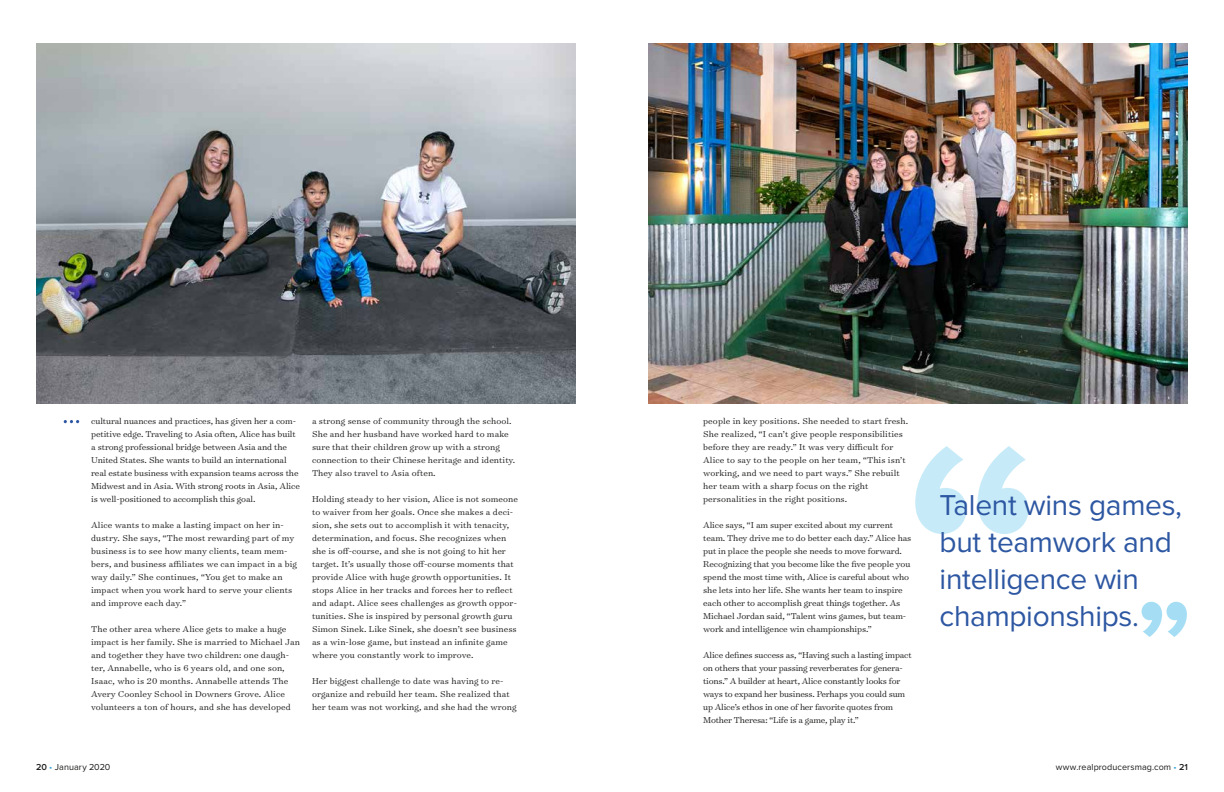
<style>
.page{position:relative;width:1224px;height:792px;background:#fff}
.page>*{position:absolute;margin:0;border:0;box-sizing:border-box;transform-origin:0 0}
.t1{font:700 305.5px "Proxima Nova";color:#1daee4}
.t2{font:700 122.4px "Proxima Nova";color:#1daee4}
.t3{font:29.9px/37.2px "Proxima Nova";letter-spacing:-.01em;color:#2d57a2}
.t4{font:300 9.8px/13px "Surveyor Text";letter-spacing:.01em;color:#1c1b1a}
.t5{font:300 9.8px/13px "Surveyor Text";letter-spacing:-.01em;color:#1c1b1a}
.t6{font:300 9.8px/13px "Surveyor Text";letter-spacing:-.02em;color:#1c1b1a}
.t7{font:9px "Proxima Nova";letter-spacing:.01em;color:#1c1b1a}
.s1{font-weight:600}
.s2{color:#2ea5dc}
</style>
<div class="page">
<img style="left:36px;top:44px;width:540px;height:360px">
<img style="left:648px;top:44px;width:540px;height:360px">
<svg style="left:64px;top:420px;width:15px;height:3px"></svg>
<p class="t5" style="left:91px;top:414px;width:210px">cultural nuances and practices, has given her a com&shy;petitive edge. Traveling to Asia often, Alice has built a strong professional bridge between Asia and the United States. She wants to build an international real estate business with expansion teams across the Midwest and in Asia. With strong roots in Asia, Alice is well-positioned to accomplish this goal.</p>
<p class="t4" style="left:91px;top:518px;width:207px">Alice wants to make a lasting impact on her in&shy;dustry. She says, “The most rewarding part of my business is to see how many clients, team mem&shy;bers, and business affiliates we can impact in a big way daily.” She continues, “You get to make an impact when you work hard to serve your clients and improve each day.”</p>
<p class="t4" style="left:91px;top:622px;width:210px">The other area where Alice gets to make a huge impact is her family. She is married to Michael Jan and together they have two children: one daugh&shy;ter, Annabelle, who is 6 years old, and one son, Isaac, who is 20 months. Annabelle attends The Avery Coonley School in Downers Grove. Alice volunteers a ton of hours, and she has developed</p>
<p class="t4" style="left:312px;top:414px;width:205px">a strong sense of community through the school.<br>She and her husband have worked hard to make sure that their children grow up with a strong connection to their Chinese heritage and identity.<br>They also travel to Asia often.</p>
<p class="t4" style="left:312px;top:492px;width:208px">Holding steady to her vision, Alice is not someone to waiver from her goals. Once she makes a deci&shy;sion, she sets out to accomplish it with tenacity, determination, and focus. She recognizes when she is off-course, and she is not going to hit her target. It’s usually those off-course moments that provide Alice with huge growth opportunities. It stops Alice in her tracks and forces her to reflect and adapt. Alice sees challenges as growth oppor&shy;tunities. She is inspired by personal growth guru Simon Sinek. Like Sinek, she doesn’t see business as a win-lose game, but instead an infinite game where you constantly work to improve.</p>
<p class="t4" style="left:312px;top:674px;width:206px">Her biggest challenge to date was having to re&shy;organize and rebuild her team. She realized that her team was not working, and she had the wrong</p>
<p class="t4" style="left:703px;top:414px;width:207px">people in key positions. She needed to start fresh.<br>She realized, “I can’t give people responsibilities before they are ready.” It was very difficult for Alice to say to the people on her team, “This isn’t working, and we need to part ways.” She rebuilt her team with a sharp focus on the right personalities in the right positions.</p>
<p class="t5" style="left:703px;top:518px;width:210px">Alice says, “I am super excited about my current team. They drive me to do better each day.” Alice has put in place the people she needs to move forward.<br>Recognizing that you become like the five people you spend the most time with, Alice is careful about who she lets into her life. She wants her team to inspire each other to accomplish great things together. As Michael Jordan said, “Talent wins games, but team&shy;work and intelligence win championships.”</p>
<p class="t6" style="left:703px;top:648px;width:210px">Alice defines success as, “Having such a lasting impact on others that your passing reverberates for genera&shy;tions.” A builder at heart, Alice constantly looks for ways to expand her business. Perhaps you could sum up Alice’s ethos in one of her favorite quotes from Mother Theresa: “Life is a game, play it.”</p>
<h1 class="t1" style="left:903px;top:412px;width:142px">“</h1>
<h3 class="t3" style="left:940px;top:487px;width:244px">Talent wins games, but teamwork and intelligence win championships.</h3>
<h2 class="t2" style="left:1136px;top:588px;width:58px">”</h2>
<p class="t7" style="left:36px;top:762px;width:76px"><span class="s1">20</span> <span class="s2">•</span> January 2020</p>
<p class="t7" style="left:1056px;top:762px;width:134px">www.realproducersmag.com <span class="s2">•</span> <span class="s1">21</span></p>
</div>
